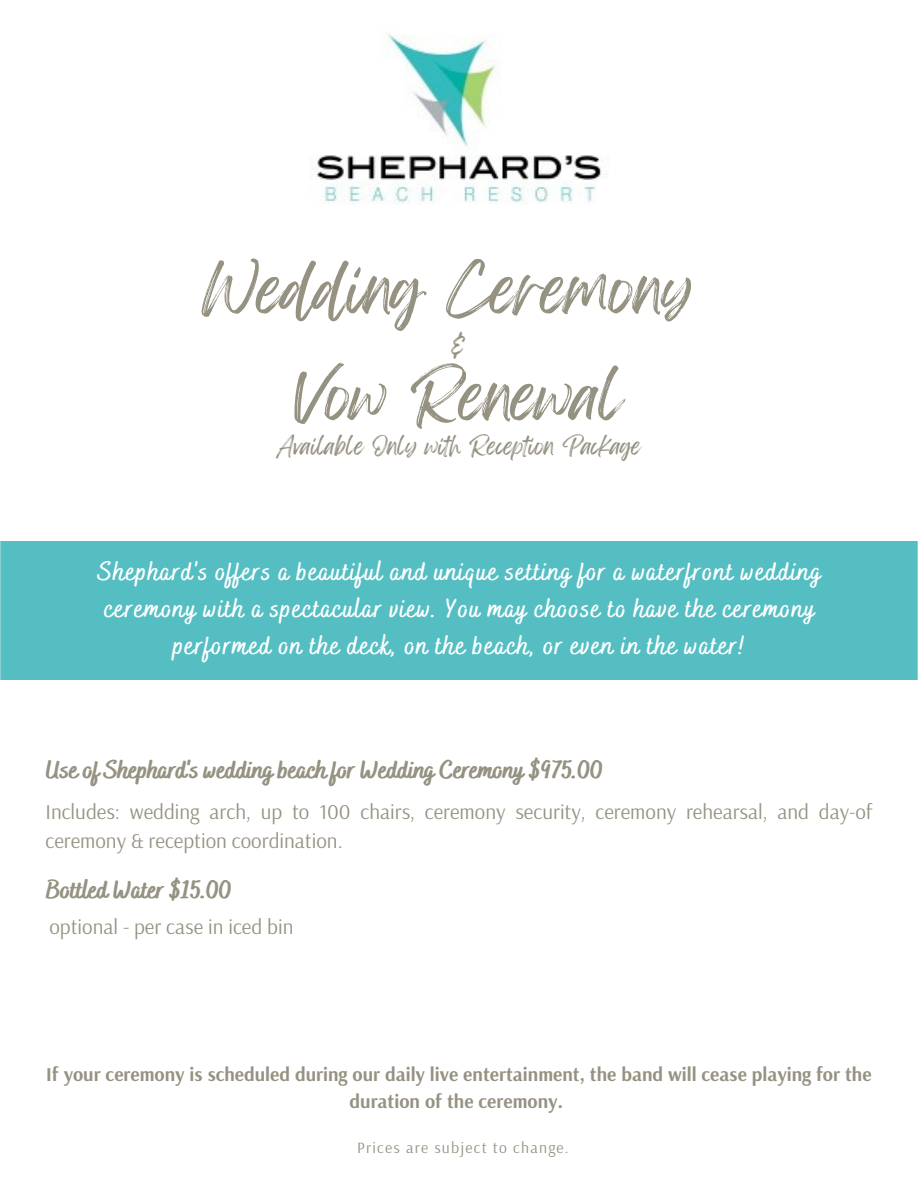
<style>
.page{position:relative;width:918px;height:1188px;background:#fff}
.page>*{position:absolute;margin:0;border:0;box-sizing:border-box;transform-origin:0 0}
.t1{font:57.45px "Feeling Passionate";color:#969282}
.t2{font:28.95px "Feeling Passionate";color:#969282}
.t3{font:700 26.55px/37.2px "Bakerie Smooth";letter-spacing:.05em;color:#fff;text-align:center}
.t4{font:800 25.5px "Bakerie Smooth";color:#969282}
.t5{font:21px/28.2px "Arsenal";color:#969282}
.t6{font:20.85px "Feeling Passionate";color:#969282}
.t7{font:700 19.5px/27px "Arsenal";color:#969282;text-align:center}
.t8{font:15.6px "Arsenal";letter-spacing:.08em;color:#969282}
</style>
<div class="page">
<div style="left:0;top:542px;width:918px;height:137px;background:#55bec3"></div>
<img style="left:316px;top:34px;width:293px;height:170px">
<h3 class="t1" style="left:201px;top:243px;width:494px">Wedding Ceremony</h3>
<h3 class="t2" style="left:452px;top:322px;width:16px">&amp;</h3>
<h3 class="t1" style="left:295px;top:350px;width:330px">Vow Renewal</h3>
<h3 class="t6" style="left:277px;top:430px;width:366px">Available Only with Reception Package</h3>
<p class="t3" style="left:98px;top:554px;width:724px">Shephard's offers a beautiful and unique setting for a waterfront wedding ceremony with a spectacular view. You may choose to have the ceremony performed on the deck, on the beach, or even in the water!</p>
<h3 class="t4" style="left:46px;top:755px;width:559px">Use of Shephard's wedding beach for Wedding Ceremony $975.00</h3>
<h3 class="t5" style="left:45px;top:798px;width:829px">Includes: wedding arch, up to 100 chairs, ceremony security, ceremony rehearsal, and day-of ceremony &amp; reception coordination.</h3>
<h1 class="t4" style="left:46px;top:875px;width:187px">Bottled Water $15.00</h1>
<h1 class="t5" style="left:49px;top:912px;width:246px">optional - per case in iced bin</h1>
<h1 class="t7" style="left:46px;top:1061px;width:827px">If your ceremony is scheduled during our daily live entertainment, the band will cease playing for the duration of the ceremony.</h1>
<p class="t8" style="left:357px;top:1138px;width:213px">Prices are subject to change.</p>
</div>
